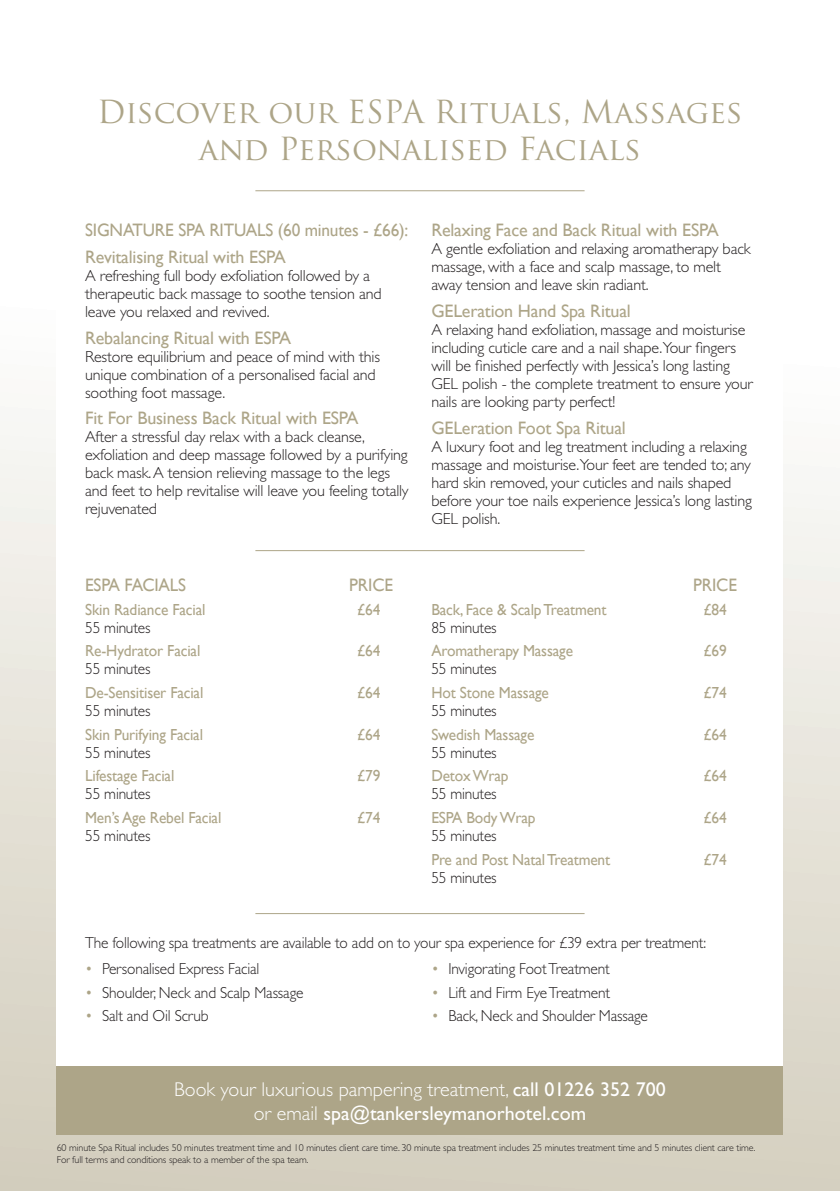
<style>
.page{position:relative;width:840px;height:1191px;background:#fff}
.page>*{position:absolute;margin:0;border:0;box-sizing:border-box;transform-origin:0 0}
.t1{font:31px/37.2px "Trajan Pro";color:#ada588;text-align:center}
.t2{font:300 20px/24px "Gill Sans";color:#fff;text-align:center}
.t3{font:18px "Gill Sans";letter-spacing:-.01em;color:#ada588}
.t4{font:18px/26.6px "Gill Sans";letter-spacing:-.01em;color:#ada588;scale:.96 1}
.t5{font:300 16px/18px "Gill Sans";letter-spacing:-.01em;color:#231f20}
.t6{font:300 16px "Gill Sans";letter-spacing:-.01em;color:#231f20;scale:.96 1}
.t7{font:16px "Gill Sans";letter-spacing:-.01em;color:#ada588;scale:.96 1}
.t8{font:300 10px/12px "Gill Sans";letter-spacing:-.01em;color:#231f20}
.s1{color:#ada588}
.s2{font-weight:400}
</style>
<div class="page">
<div style="left:0;top:279px;width:839px;height:912px;background:linear-gradient(to bottom,#fff,#d3cebd)"></div>
<div style="left:57px;top:57px;width:725px;height:1077px;background:#fff"></div>
<div style="left:57px;top:1066px;width:725px;height:68px;background:#ada588"></div>
<hr style="left:255px;top:190px;width:329px;height:1px;background:#ada588">
<hr style="left:255px;top:550px;width:329px;height:1px;background:#ada588">
<hr style="left:255px;top:913px;width:329px;height:1px;background:#ada588">
<h1 class="t1" style="left:97px;top:92px;width:646px">Discover our ESPA Rituals, Massages and Personalised Facials</h1>
<p class="t4" style="left:85px;top:217px;width:338px">SIGNATURE SPA RITUALS (60 minutes - £66):<br>Revitalising Ritual with ESPA</p>
<p class="t5" style="left:85px;top:267px;width:298px">A refreshing full body exfoliation followed by a therapeutic back massage to soothe tension and leave you relaxed and revived.</p>
<p class="t3" style="left:85px;top:327px;width:207px">Rebalancing Ritual with ESPA</p>
<p class="t5" style="left:85px;top:347px;width:296px">Restore equilibrium and peace of mind with this unique combination of a personalised facial and soothing foot massage.</p>
<p class="t3" style="left:85px;top:407px;width:275px">Fit For Business Back Ritual with ESPA</p>
<p class="t5" style="left:85px;top:428px;width:325px">After a stressful day relax with a back cleanse, exfoliation and deep massage followed by a purifying back mask. A tension relieving massage to the legs and feet to help revitalise will leave you feeling totally rejuvenated</p>
<p class="t4" style="left:85px;top:572px;width:107px">ESPA FACIALS</p>
<p class="t4" style="left:349px;top:572px;width:47px">PRICE</p>
<p class="t7" style="left:85px;top:600px;width:127px">Skin Radiance Facial</p>
<p class="t7" style="left:357px;top:600px;width:26px">£64</p>
<p class="t6" style="left:85px;top:618px;width:70px">55 minutes</p>
<p class="t7" style="left:85px;top:641px;width:121px">Re-Hydrator Facial</p>
<p class="t7" style="left:357px;top:641px;width:26px">£64</p>
<p class="t6" style="left:85px;top:660px;width:70px">55 minutes</p>
<p class="t7" style="left:85px;top:683px;width:125px">De-Sensitiser Facial</p>
<p class="t7" style="left:357px;top:683px;width:26px">£64</p>
<p class="t6" style="left:85px;top:701px;width:70px">55 minutes</p>
<p class="t7" style="left:85px;top:725px;width:124px">Skin Purifying Facial</p>
<p class="t7" style="left:357px;top:725px;width:26px">£64</p>
<p class="t6" style="left:85px;top:743px;width:70px">55 minutes</p>
<p class="t7" style="left:85px;top:766px;width:94px">Lifestage Facial</p>
<p class="t7" style="left:357px;top:766px;width:26px">£79</p>
<p class="t6" style="left:85px;top:785px;width:70px">55 minutes</p>
<p class="t7" style="left:85px;top:808px;width:143px">Men’s Age Rebel Facial</p>
<p class="t7" style="left:357px;top:808px;width:26px">£74</p>
<p class="t6" style="left:85px;top:826px;width:70px">55 minutes</p>
<p class="t3" style="left:431px;top:220px;width:289px">Relaxing Face and Back Ritual with ESPA</p>
<p class="t5" style="left:431px;top:240px;width:320px">A gentle exfoliation and relaxing aromatherapy back massage, with a face and scalp massage, to melt away tension and leave skin radiant.</p>
<p class="t3" style="left:431px;top:300px;width:201px">GELeration Hand Spa Ritual</p>
<p class="t5" style="left:431px;top:321px;width:323px">A relaxing hand exfoliation, massage and moisturise including cuticle care and a nail shape.Your fingers will be finished perfectly with Jessica’s long lasting GEL polish - the complete treatment to ensure your nails are looking party perfect!</p>
<p class="t3" style="left:431px;top:417px;width:196px">GELeration Foot Spa Ritual</p>
<p class="t5" style="left:431px;top:437px;width:322px">A luxury foot and leg treatment including a relaxing massage and moisturise.Your feet are tended to; any hard skin removed, your cuticles and nails shaped before your toe nails experience Jessica’s long lasting GEL polish.</p>
<p class="t4" style="left:692px;top:572px;width:47px">PRICE</p>
<p class="t7" style="left:431px;top:600px;width:184px">Back, Face &amp; Scalp Treatment</p>
<p class="t7" style="left:703px;top:600px;width:26px">£84</p>
<p class="t6" style="left:431px;top:618px;width:70px">85 minutes</p>
<p class="t7" style="left:431px;top:641px;width:149px">Aromatherapy Massage</p>
<p class="t7" style="left:703px;top:641px;width:26px">£69</p>
<p class="t6" style="left:431px;top:660px;width:70px">55 minutes</p>
<p class="t7" style="left:431px;top:683px;width:124px">Hot Stone Massage</p>
<p class="t7" style="left:703px;top:683px;width:26px">£74</p>
<p class="t6" style="left:431px;top:701px;width:70px">55 minutes</p>
<p class="t7" style="left:431px;top:725px;width:109px">Swedish Massage</p>
<p class="t7" style="left:703px;top:725px;width:26px">£64</p>
<p class="t6" style="left:431px;top:743px;width:70px">55 minutes</p>
<p class="t7" style="left:431px;top:766px;width:82px">Detox Wrap</p>
<p class="t7" style="left:703px;top:766px;width:26px">£64</p>
<p class="t6" style="left:431px;top:785px;width:70px">55 minutes</p>
<p class="t7" style="left:431px;top:808px;width:110px">ESPA Body Wrap</p>
<p class="t7" style="left:703px;top:808px;width:26px">£64</p>
<p class="t6" style="left:431px;top:826px;width:70px">55 minutes</p>
<p class="t7" style="left:431px;top:850px;width:188px">Pre and Post Natal Treatment</p>
<p class="t7" style="left:703px;top:850px;width:26px">£74</p>
<p class="t6" style="left:431px;top:868px;width:70px">55 minutes</p>
<p class="t6" style="left:85px;top:933px;width:648px">The following spa treatments are available to add on to your spa experience for £39 extra per treatment:</p>
<p class="t6" style="left:85px;top:959px;width:183px"><span class="s1">•</span> Personalised Express Facial</p>
<p class="t6" style="left:85px;top:983px;width:229px"><span class="s1">•</span> Shoulder, Neck and Scalp Massage</p>
<p class="t6" style="left:85px;top:1006px;width:130px"><span class="s1">•</span> Salt and Oil Scrub</p>
<p class="t6" style="left:431px;top:959px;width:187px"><span class="s1">•</span> Invigorating Foot Treatment</p>
<p class="t6" style="left:431px;top:983px;width:187px"><span class="s1">•</span> Lift and Firm Eye Treatment</p>
<p class="t6" style="left:431px;top:1006px;width:227px"><span class="s1">•</span> Back, Neck and Shoulder Massage</p>
<p class="t2" style="left:174px;top:1077px;width:493px">Book your luxurious pampering treatment, <span class="s2">call 01226 352 700 </span>or email <span class="s2">spa@tankersleymanorhotel.com</span></p>
<p class="t8" style="left:57px;top:1141px;width:699px">60 minute Spa Ritual includes 50 minutes treatment time and 10 minutes client care time. 30 minute spa treatment includes 25 minutes treatment time and 5 minutes client care time.<br>For full terms and conditions speak to a member of the spa team.</p>
</div>
